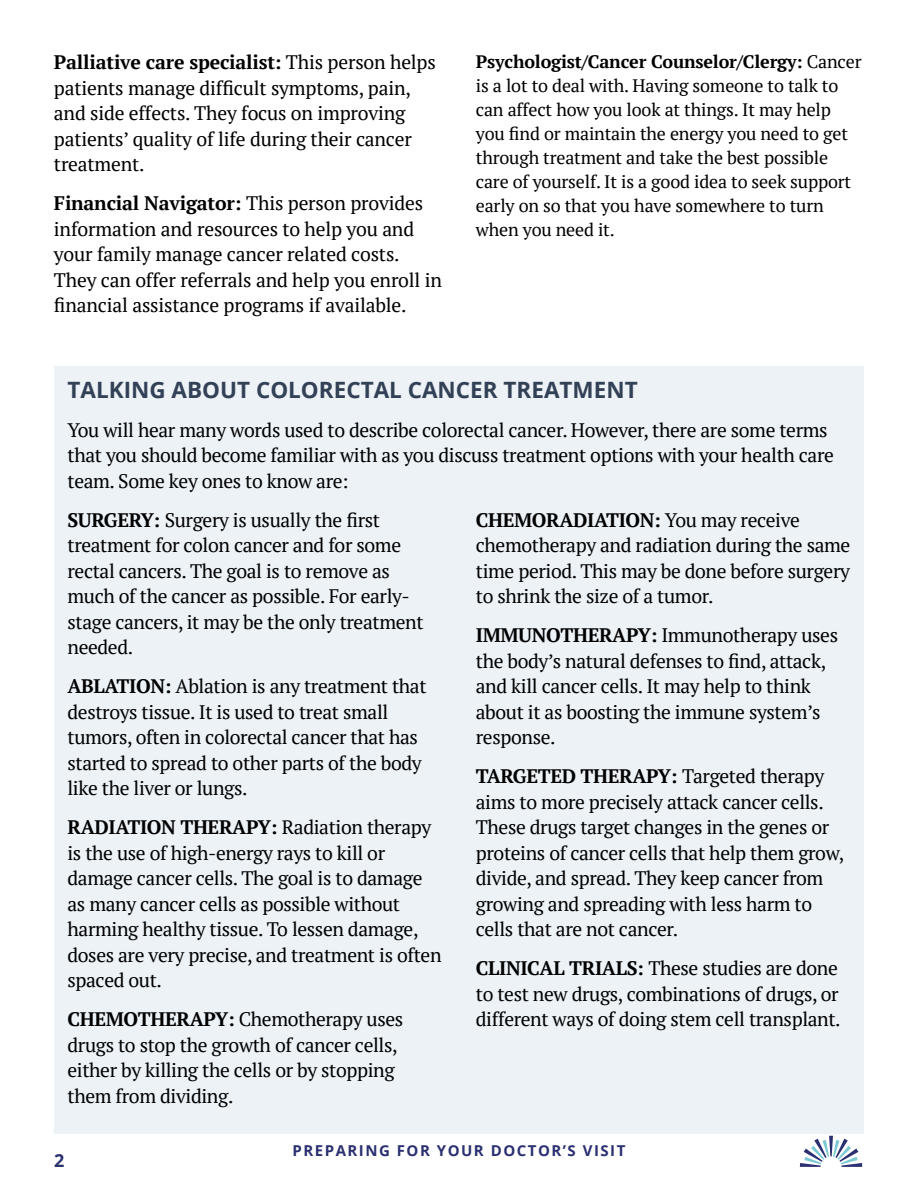
<style>
.page{position:relative;width:918px;height:1188px;background:#fff}
.page>*{position:absolute;margin:0;border:0;box-sizing:border-box;transform-origin:0 0}
.t1{font:700 22.5px "Open Sans";color:#334156}
.t2{font:19.5px/25.5px "PT Serif";letter-spacing:-.02em;color:#000}
.t3{font:18px/24px "PT Serif";letter-spacing:-.01em;color:#000}
.t4{font:700 18px "Open Sans";color:#2a3070}
.t5{font:700 15px "Open Sans";letter-spacing:.1em;color:#2a3070}
.s1{font-weight:700}
</style>
<div class="page">
<svg style="left:800px;top:1136px;width:62px;height:31px"></svg>
<div style="left:54px;top:367px;width:810px;height:767px;background:#edf2f7"></div>
<p class="t2" style="left:54px;top:49px;width:383px"><span class="s1">Palliative care specialist:</span> This person helps patients manage difficult symptoms, pain, and side effects. They focus on improving patients’ quality of life during their cancer treatment.</p>
<p class="t2" style="left:54px;top:190px;width:390px"><span class="s1">Financial Navigator:</span> This person provides information and resources to help you and your family manage cancer related costs.<br>They can offer referrals and help you enroll in financial assistance programs if available.</p>
<p class="t3" style="left:476px;top:49px;width:387px"><span class="s1">Psychologist/Cancer Counselor/Clergy:</span> Cancer is a lot to deal with. Having someone to talk to can affect how you look at things. It may help you find or maintain the energy you need to get through treatment and take the best possible care of yourself. It is a good idea to seek support early on so that you have somewhere to turn when you need it.</p>
<p class="t1" style="left:68px;top:374px;width:572px">TALKING ABOUT COLORECTAL CANCER TREATMENT</p>
<p class="t2" style="left:68px;top:417px;width:768px">You will hear many words used to describe colorectal cancer. However, there are some terms that you should become familiar with as you discuss treatment options with your health care team. Some key ones to know are:</p>
<p class="t2" style="left:68px;top:507px;width:358px"><span class="s1">SURGERY:</span> Surgery is usually the first treatment for colon cancer and for some rectal cancers. The goal is to remove as much of the cancer as possible. For early&shy;stage cancers, it may be the only treatment needed.</p>
<p class="t2" style="left:68px;top:673px;width:361px"><span class="s1">ABLATION:</span> Ablation is any treatment that destroys tissue. It is used to treat small tumors, often in colorectal cancer that has started to spread to other parts of the body like the liver or lungs.</p>
<p class="t2" style="left:68px;top:814px;width:376px"><span class="s1">RADIATION THERAPY:</span> Radiation therapy is the use of high-energy rays to kill or damage cancer cells. The goal is to damage as many cancer cells as possible without harming healthy tissue. To lessen damage, doses are very precise, and treatment is often spaced out.</p>
<p class="t2" style="left:68px;top:1006px;width:337px"><span class="s1">CHEMOTHERAPY:</span> Chemotherapy uses drugs to stop the growth of cancer cells, either by killing the cells or by stopping them from dividing.</p>
<p class="t2" style="left:476px;top:507px;width:376px"><span class="s1">CHEMORADIATION:</span> You may receive chemotherapy and radiation during the same time period. This may be done before surgery to shrink the size of a tumor.</p>
<p class="t2" style="left:476px;top:622px;width:364px"><span class="s1">IMMUNOTHERAPY:</span> Immunotherapy uses the body’s natural defenses to find, attack, and kill cancer cells. It may help to think about it as boosting the immune system’s response.</p>
<p class="t2" style="left:476px;top:763px;width:370px"><span class="s1">TARGETED THERAPY:</span> Targeted therapy aims to more precisely attack cancer cells.<br>These drugs target changes in the genes or proteins of cancer cells that help them grow, divide, and spread. They keep cancer from growing and spreading with less harm to cells that are not cancer.</p>
<p class="t2" style="left:476px;top:956px;width:366px"><span class="s1">CLINICAL TRIALS:</span> These studies are done to test new drugs, combinations of drugs, or different ways of doing stem cell transplant.</p>
<p class="t4" style="left:54px;top:1148px;width:12px">2</p>
<p class="t5" style="left:293px;top:1140px;width:334px">PREPARING FOR YOUR DOCTOR’S VISIT</p>
</div>
